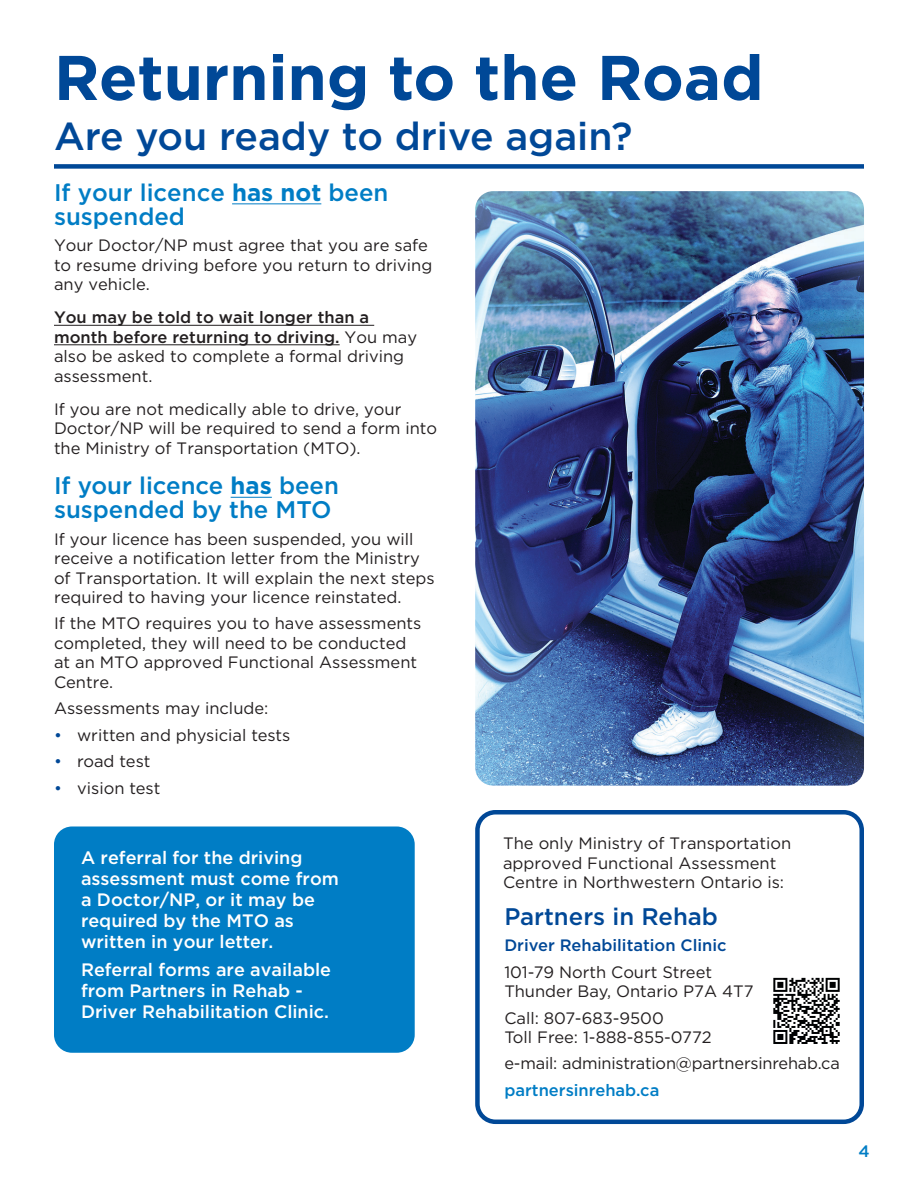
<style>
.page{position:relative;width:918px;height:1188px;background:#fff}
.page>*{position:absolute;margin:0;border:0;box-sizing:border-box;transform-origin:0 0}
.t1{font:700 63px "Gotham";color:#004897}
.t2{font:500 39px "Gotham";color:#004897}
.Sub_titles_-_big{font:500 24px/24px "Gotham";color:#007dc5}
.t3{font:500 24px "Gotham";color:#004897}
.t4{font:500 18px/21px "Gotham";color:#fff}
.t5{font:16.5px/19.5px "Gotham";color:#231f20}
.t6{font:500 16.5px/19.5px "Gotham";color:#231f20}
.t7{font:500 16.5px "Gotham";color:#004897}
.t8{font:500 16.5px "Gotham";color:#007dc5}
.s1{font-weight:700}
.s2{font-weight:400}
.s3{color:#004897}
</style>
<div class="page">
<hr style="left:231px;top:497px;width:41px;height:1px;background:#007dc5">
<hr style="left:232px;top:204px;width:89px;height:1px;background:#007dc5">
<hr style="left:54px;top:325px;width:320px;height:1px;background:#231f20">
<hr style="left:54px;top:345px;width:286px;height:1px;background:#231f20">
<div style="left:54px;top:164px;width:810px;height:5px;background:#004897"></div>
<div style="left:475px;top:810px;width:389px;height:314px;border:4px solid #004897;border-radius:18px"></div>
<img style="left:773px;top:977px;width:67px;height:67px">
<img style="left:475px;top:191px;width:389px;height:595px">
<div style="left:54px;top:826px;width:361px;height:227px;background:#007dc5;border-radius:18px"></div>
<p class="t1" style="left:54px;top:41px;width:711px">Returning to the Road</p>
<p class="t2" style="left:54px;top:114px;width:580px">Are you ready to drive again?</p>
<p class="Sub_titles_-_big" style="left:54px;top:180px;width:336px">If your licence <span class="s1">has not</span> been suspended</p>
<p class="t5" style="left:54px;top:235px;width:380px">Your Doctor/NP must agree that you are safe to resume driving before you return to driving any vehicle.</p>
<p class="t6" style="left:54px;top:307px;width:365px">You may be told to wait longer than a month before returning to driving. <span class="s2">You may also be asked to complete a formal driving assessment.</span></p>
<p class="t5" style="left:54px;top:399px;width:385px">If you are not medically able to drive, your<br>Doctor/NP will be required to send a form into the Ministry of Transportation (MTO).</p>
<p class="Sub_titles_-_big" style="left:54px;top:473px;width:287px">If your licence <span class="s1">has</span> been suspended by the MTO</p>
<p class="t5" style="left:54px;top:529px;width:382px">If your licence has been suspended, you will receive a notification letter from the Ministry of Transportation. It will explain the next steps required to having your licence reinstated.</p>
<p class="t5" style="left:54px;top:614px;width:369px">If the MTO requires you to have assessments completed, they will need to be conducted at an MTO approved Functional Assessment Centre.</p>
<p class="t5" style="left:54px;top:699px;width:216px">Assessments may include:</p>
<p class="t5" style="left:54px;top:725px;width:238px"><span class="s3">•</span> written and physicial tests</p>
<p class="t5" style="left:54px;top:751px;width:98px"><span class="s3">•</span> road test</p>
<p class="t5" style="left:54px;top:778px;width:108px"><span class="s3">•</span> vision test</p>
<p class="t4" style="left:81px;top:847px;width:259px">A referral for the driving assessment must come from a Doctor/NP, or it may be required by the MTO as written in your letter.</p>
<p class="t4" style="left:81px;top:959px;width:252px">Referral forms are available from Partners in Rehab -<br>Driver Rehabilitation Clinic.</p>
<p class="t5" style="left:503px;top:833px;width:290px">The only Ministry of Transportation approved Functional Assessment<br>Centre in Northwestern Ontario is:</p>
<p class="t3" style="left:504px;top:903px;width:215px">Partners in Rehab</p>
<p class="t7" style="left:504px;top:936px;width:224px">Driver Rehabilitation Clinic</p>
<p class="t5" style="left:504px;top:962px;width:251px">101-79 North Court Street<br>Thunder Bay, Ontario P7A 4T7</p>
<p class="t5" style="left:504px;top:1008px;width:209px">Call: 807-683-9500<br>Toll Free: 1-888-855-0772</p>
<p class="t5" style="left:504px;top:1054px;width:337px">e-mail: administration@partnersinrehab.ca</p>
<p class="t8" style="left:504px;top:1081px;width:157px">partnersinrehab.ca</p>
<p class="t8" style="left:858px;top:1142px;width:13px">4</p>
</div>
